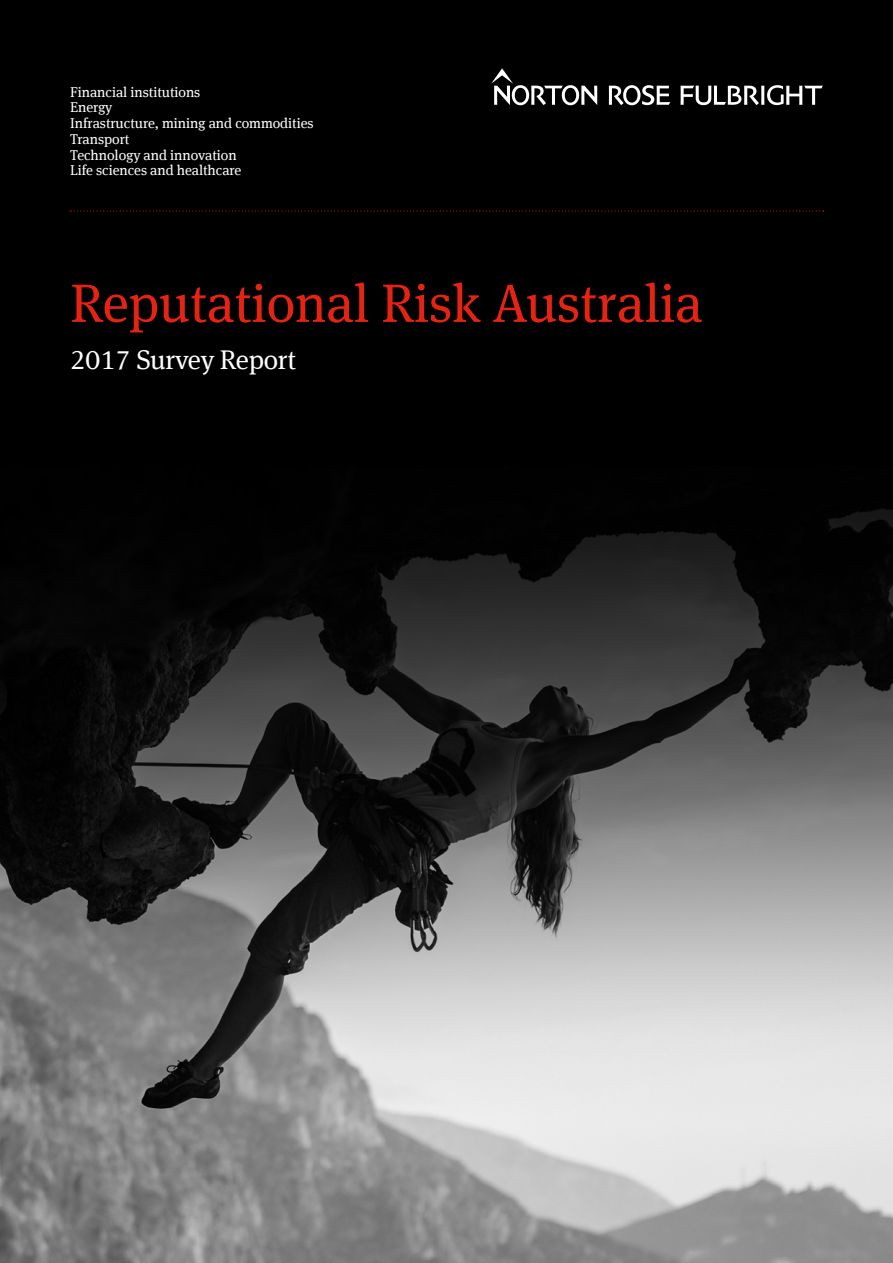
<style>
.page{position:relative;width:893px;height:1263px;background:#fff}
.page>*{position:absolute;margin:0;border:0;box-sizing:border-box;transform-origin:0 0}
.t1{font:54px "Meta Serif Offc Pro";letter-spacing:-.005em;color:#e42313}
.t2{font:27px "Meta Serif Offc Pro";letter-spacing:-.01em;color:#fff}
.t3{font:14.25px/15.8px "Meta Serif Offc Pro";letter-spacing:-.005em;color:#fff}
</style>
<div class="page">
<img style="left:0;top:0;width:893px;height:1263px">
<svg style="left:491px;top:68px;width:106px;height:37px"></svg>
<svg style="left:609px;top:85px;width:61px;height:20px"></svg>
<svg style="left:681px;top:85px;width:142px;height:20px"></svg>
<svg style="left:70px;top:210px;width:754px;height:2px;background:#1c0402"></svg>
<p class="t3" style="left:70px;top:83px;width:245px">Financial institutions<br>Energy<br>Infrastructure, mining and commodities<br>Transport<br>Technology and innovation<br>Life sciences and healthcare</p>
<h1 class="t1" style="left:70px;top:264px;width:634px">Reputational Risk Australia</h1>
<h2 class="t2" style="left:70px;top:340px;width:228px">2017 Survey Report</h2>
</div>
